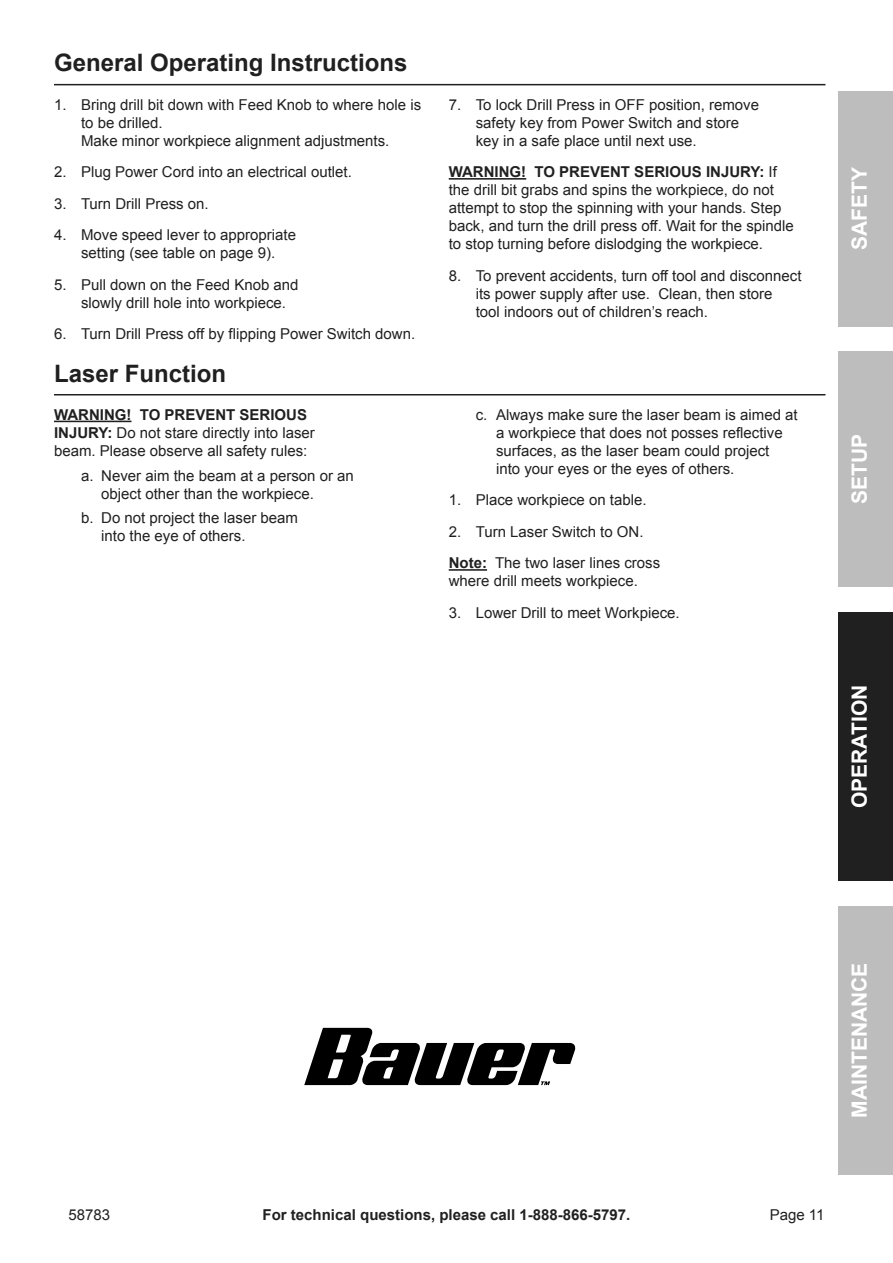
<style>
.page{position:relative;width:893px;height:1263px;background:#fff}
.page>*{position:absolute;margin:0;border:0;box-sizing:border-box;transform-origin:0 0}
.Subheading{font:700 24px "Arial";color:#202020}
.t1{font:700 21px "Arial";color:#fff}
.Note{font:15px/18px "Arial";color:#202020}
.Note-2{font:700 15px "Arial";color:#202020}
.s1{font-weight:700}
</style>
<div class="page">
<div style="left:839px;top:91px;width:54px;height:236px;background:#bdbdbd"></div>
<div style="left:839px;top:612px;width:54px;height:269px;background:#202020"></div>
<div style="left:839px;top:906px;width:54px;height:269px;background:#bdbdbd"></div>
<div style="left:839px;top:352px;width:54px;height:235px;background:#bdbdbd"></div>
<hr style="left:54px;top:84px;width:771px;height:1px;background:#202020">
<hr style="left:449px;top:178px;width:77px;height:2px;background:#202020">
<hr style="left:54px;top:394px;width:771px;height:1px;background:#202020">
<hr style="left:54px;top:421px;width:77px;height:1px;background:#202020">
<hr style="left:449px;top:569px;width:38px;height:2px;background:#202020">
<svg style="left:304px;top:1028px;width:271px;height:57px"></svg>
<p class="Subheading" style="left:54px;top:47px;width:355px">General Operating Instructions</p>
<p class="Note" style="left:81px;top:96px;width:342px;text-indent:-27px">1. Bring drill bit down with Feed Knob to where hole is to be drilled.<br>Make minor workpiece alignment adjustments.</p>
<p class="Note" style="left:54px;top:163px;width:299px">2. Plug Power Cord into an electrical outlet.</p>
<p class="Note" style="left:54px;top:195px;width:156px">3. Turn Drill Press on.</p>
<p class="Note" style="left:54px;top:226px;width:244px;text-align:center">4. Move speed lever to appropriate setting (see table on page 9).</p>
<p class="Note" style="left:81px;top:276px;width:219px;text-indent:-27px">5. Pull down on the Feed Knob and slowly drill hole into workpiece.</p>
<p class="Note" style="left:54px;top:325px;width:363px">6. Turn Drill Press off by flipping Power Switch down.</p>
<p class="Subheading" style="left:54px;top:357px;width:174px">Laser Function</p>
<p class="Note-2" style="left:54px;top:405px;width:24px">WARNIN</p>
<p class="Note-2" style="left:115px;top:405px;width:61px">G! TO PRE</p>
<p class="Note-2" style="left:195px;top:405px;width:21px">VENT</p>
<p class="Note" style="left:54px;top:406px;width:262px;text-indent:186px"><span class="s1">SERIOUS<br>INJURY:</span> Do not stare directly into laser beam. Please observe all safety rules:</p>
<p class="Note" style="left:101px;top:466px;width:254px;text-indent:-20px">a. Never aim the beam at a person or an object other than the workpiece.</p>
<p class="Note" style="left:101px;top:509px;width:198px;text-indent:-20px">b. Do not project the laser beam into the eye of others.</p>
<p class="Note" style="left:476px;top:96px;width:285px;text-indent:-27px">7. To lock Drill Press in OFF position, remove safety key from Power Switch and store key in a safe place until next use.</p>
<p class="Note-2" style="left:449px;top:162px;width:24px">WARNIN</p>
<p class="Note-2" style="left:510px;top:162px;width:61px">G! TO PRE</p>
<p class="Note-2" style="left:590px;top:162px;width:21px">VENT</p>
<p class="Note" style="left:449px;top:163px;width:347px;text-indent:186px"><span class="s1">SERIOUS INJURY:</span> If the drill bit grabs and spins the workpiece, do not attempt to stop the spinning with your hands. Step back, and turn the drill press off. Wait for the spindle to stop turning before dislodging the workpiece.</p>
<p class="Note" style="left:476px;top:267px;width:327px;text-indent:-27px">8. To prevent accidents, turn off tool and disconnect its power supply after use. Clean, then store<br>tool indoors out of children’s reach.</p>
<p class="Note" style="left:496px;top:406px;width:303px;text-indent:-20px">c. Always make sure the laser beam is aimed at a workpiece that does not posses reflective surfaces, as the laser beam could project<br>into your eyes or the eyes of others.</p>
<p class="Note" style="left:449px;top:491px;width:199px">1. Place workpiece on table.</p>
<p class="Note" style="left:449px;top:523px;width:196px">2. Turn Laser Switch to ON.</p>
<p class="Note" style="left:449px;top:554px;width:213px"><span class="s1">Note:</span> The two laser lines cross where drill meets workpiece.</p>
<p class="Note" style="left:449px;top:604px;width:232px">3. Lower Drill to meet Workpiece.</p>
<h2 class="t1" style="left:846px;top:250px;width:84px;rotate:-90deg">Saf ety</h2>
<h2 class="t1" style="left:846px;top:504px;width:69px;rotate:-90deg">SETUP</h2>
<h2 class="t1" style="left:846px;top:808px;width:125px;rotate:-90deg">Operation</h2>
<h2 class="t1" style="left:846px;top:1118px;width:157px;rotate:-90deg">Maintenance</h2>
<p class="Note" style="left:68px;top:1206px;width:43px">58783</p>
<p class="Note-2" style="left:263px;top:1205px;width:369px">For technical questions, please call 1-888-866-5797.</p>
<p class="Note" style="left:770px;top:1206px;width:56px">Page 11</p>
</div>
